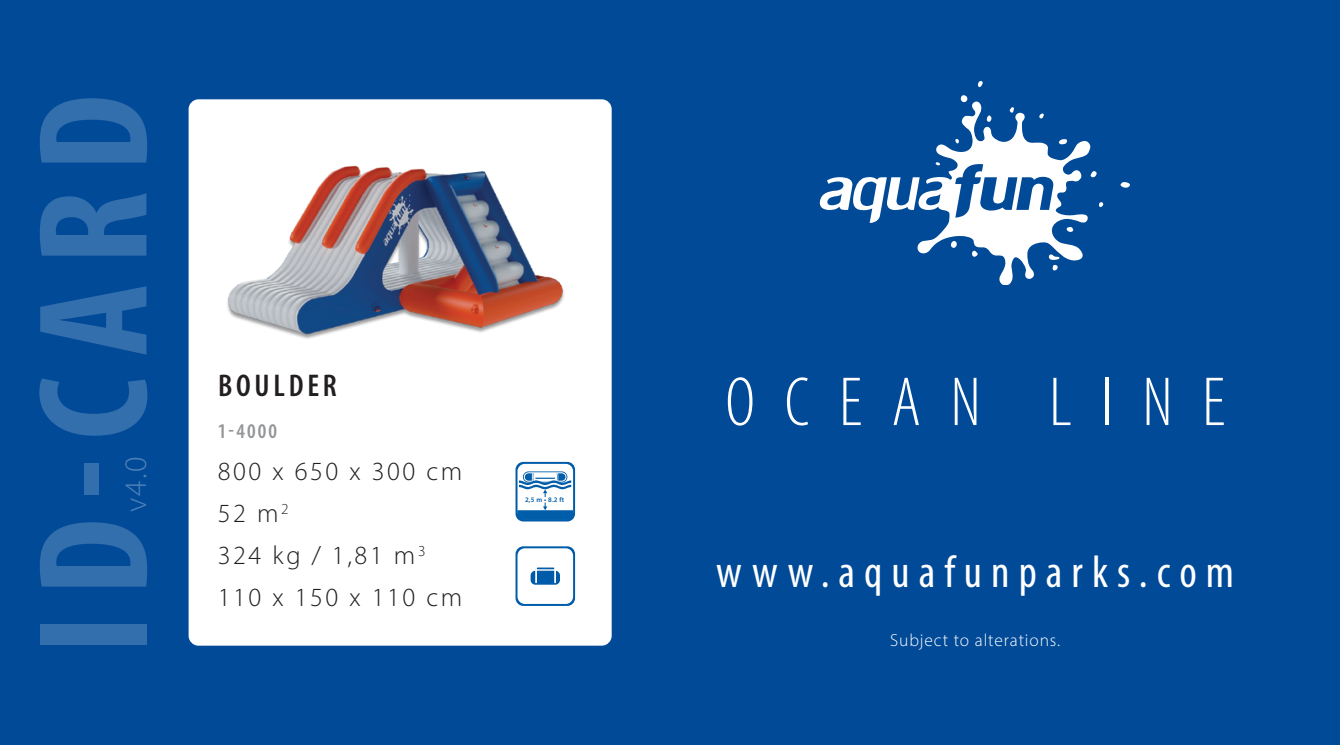
<style>
.page{position:relative;width:1340px;height:745px;background:#fff}
.page>*{position:absolute;margin:0;border:0;box-sizing:border-box;transform-origin:0 0}
.t1{font:700 condensed 157.5px "Myriad Pro";letter-spacing:.12em;color:#336ead}
.t2{font:300 condensed 70px "Myriad Pro";letter-spacing:.42em;color:#fff}
.t3{font:condensed 45.5px "Myriad Pro";letter-spacing:.2em;color:#fff}
.t4{font:600 condensed 31.5px "Myriad Pro";letter-spacing:.12em;color:#231f20}
.t5{font:300 31.5px "Myriad Pro";color:#4d80b7}
.t6{font:300 26.25px/42px "Myriad Pro";letter-spacing:.1em;color:#231f20}
.t7{font:600 condensed 21px "Myriad Pro";color:#939598}
.t8{font:300 17.5px "Myriad Pro";letter-spacing:.05em;color:#fff}
.t9{font:600 7px "Myriad Pro";color:#005ca8}
</style>
<div class="page">
<div style="left:0;top:0;width:1339px;height:744px;background:#004a98"></div>
<div style="left:189px;top:99px;width:422px;height:546px;background:#fff;border-radius:10px"></div>
<svg style="left:977px;top:81px;width:5px;height:7px"></svg>
<svg style="left:1120px;top:182px;width:10px;height:6px"></svg>
<svg style="left:819px;top:95px;width:284px;height:189px"></svg>
<img style="left:227px;top:165px;width:337px;height:174px">
<svg style="left:515px;top:546px;width:60px;height:59px"></svg>
<svg style="left:515px;top:461px;width:60px;height:60px"></svg>
<h1 class="t1" style="left:-4px;top:653px;width:560px;rotate:-90deg">ID-CARD</h1>
<p class="t5" style="left:117px;top:511px;width:57px;rotate:-90deg">v4.0</p>
<p class="t4" style="left:218px;top:366px;width:120px">BOULDER</p>
<p class="t7" style="left:218px;top:418px;width:61px">1-4000</p>
<p class="t6" style="left:218px;top:450px;width:246px">800 x 650 x 300 cm<br>52 m<sup>2<br></sup>324 kg / 1,81 m<sup>3<br></sup>110 x 150 x 110 cm</p>
<p class="t9" style="left:525px;top:494px;width:41px">2,5 m • 8.2 ft</p>
<h2 class="t2" style="left:725px;top:360px;width:501px">OCEAN LINE</h2>
<h3 class="t3" style="left:716px;top:544px;width:519px">www.aquafunparks.com</h3>
<p class="t8" style="left:890px;top:629px;width:171px">Subject to alterations.</p>
</div>
